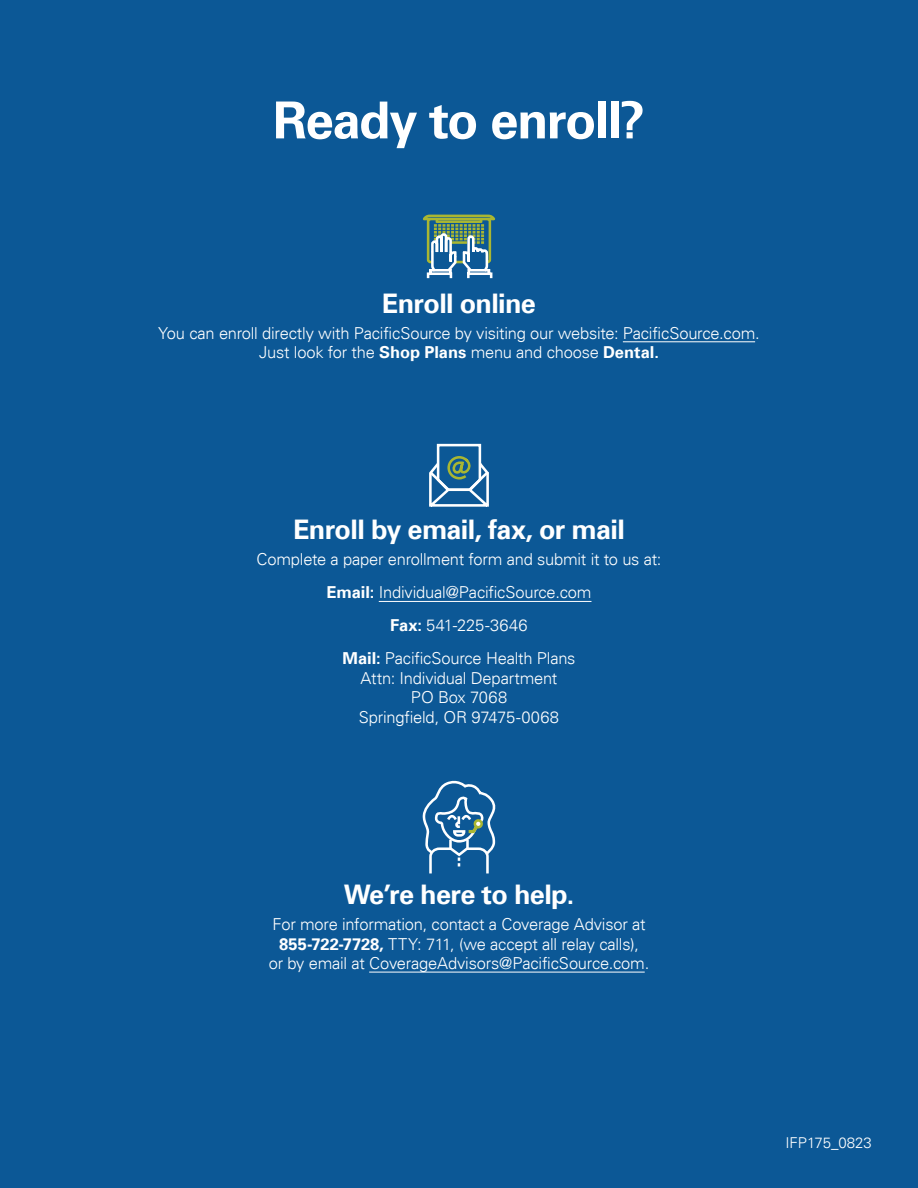
<style>
.page{position:relative;width:918px;height:1188px;background:#0c5896}
.page>*{position:absolute;margin:0;border:0;box-sizing:border-box;transform-origin:0 0}
.t1{font:700 51px "Univers LT";letter-spacing:-.03em;color:#fff}
.t2{font:700 27px "Univers LT";letter-spacing:-.025em;color:#fff}
.t3{font:300 16.5px/19.5px "Univers LT";letter-spacing:-.015em;color:#fff;text-align:center}
.t4{font:300 15px "Univers LT";color:#fff}
.s1{font-weight:700}
</style>
<div class="page">
<hr style="left:623px;top:341px;width:132px;height:1px;background:#fff">
<hr style="left:379px;top:601px;width:213px;height:1px;background:#fff">
<hr style="left:369px;top:972px;width:276px;height:1px;background:#fff">
<svg style="left:422px;top:780px;width:74px;height:94px"></svg>
<div style="left:475px;top:820px;width:7px;height:7px;background:#fff;border-radius:50%"></div>
<div style="left:474px;top:819px;width:9px;height:10px;border:3px solid #a9b632;border-radius:50%"></div>
<svg style="left:423px;top:214px;width:73px;height:65px"></svg>
<svg style="left:429px;top:443px;width:60px;height:64px"></svg>
<h1 class="t1" style="left:273px;top:91px;width:373px">Ready to enroll?</h1>
<h2 class="t2" style="left:382px;top:287px;width:156px">Enroll online</h2>
<p class="t3" style="left:158px;top:323px;width:603px">You can enroll directly with PacificSource by visiting our website: PacificSource.com.<br>Just look for the <span class="s1">Shop Plans</span> menu and choose <span class="s1">Dental.</span></p>
<h2 class="t2" style="left:293px;top:514px;width:333px">Enroll by email, fax, or mail</h2>
<p class="t3" style="left:256px;top:543px;width:407px;line-height:33px">Complete a paper enrollment form and submit it to us at:<br><span class="s1">Email:</span> Individual@PacificSource.com<br><span class="s1">Fax:</span> 541-225-3646<br><span class="s1">Mail:</span> PacificSource Health Plans</p>
<p class="t3" style="left:359px;top:668px;width:202px">Attn: Individual Department<br>PO Box 7068<br>Springfield, OR 97475-0068</p>
<h2 class="t2" style="left:344px;top:879px;width:232px">We’re here to help.</h2>
<p class="t3" style="left:269px;top:915px;width:382px">For more information, contact a Coverage Advisor at<br><span class="s1">855-722-7728,</span> TTY: 711, (we accept all relay calls),<br>or by email at CoverageAdvisors@PacificSource.com.</p>
<p class="t4" style="left:785px;top:1133px;width:88px">IFP175_0823</p>
</div>
